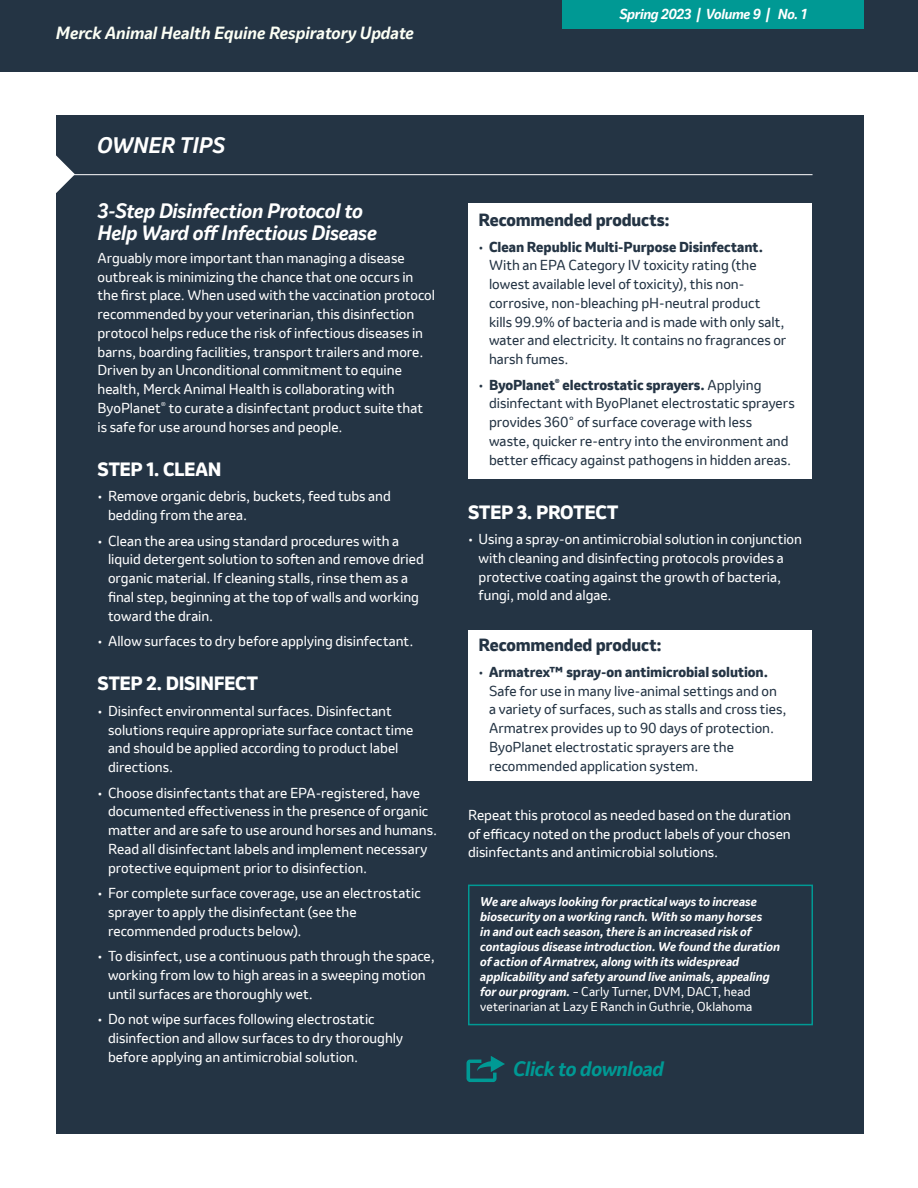
<style>
.page{position:relative;width:918px;height:1188px;background:#fff}
.page>*{position:absolute;margin:0;border:0;box-sizing:border-box;transform-origin:0 0}
.t1{font:italic 700 21px "Invention";color:#fff}
.t2{font:italic 700 19.5px/22.5px "Invention";letter-spacing:-.01em;color:#fff}
.t3{font:italic 700 19.5px "Invention";letter-spacing:-.015em;color:#009994}
.t4{font:800 18px "Invention";letter-spacing:-.015em;color:#fff}
.t5{font:italic 700 16.5px "Invention";color:#fcfff5}
.t6{font:800 16.5px "Invention";letter-spacing:-.01em;color:#243444}
.t7{font:13.5px/18.8px "Invention";color:#fff}
.t8{font:13.5px/18.8px "Invention";color:#243444}
.t9{font:italic 700 13.5px "Invention";letter-spacing:-.02em;color:#fff}
.t10{font:italic 700 12px/15px "Invention";color:#fff}
.s1{font-weight:800}
.s2{font-weight:400;font-style:normal}
</style>
<div class="page">
<div style="left:0;top:0;width:918px;height:72px;background:#243444"></div>
<div style="left:562px;top:0;width:302px;height:28px;background:#009994"></div>
<div style="left:56px;top:115px;width:808px;height:1019px;background:#243444"></div>
<hr style="left:32px;top:174px;width:781px;height:1px;background:#fff">
<div style="left:469px;top:630px;width:343px;height:151px;background:#fff"></div>
<div style="left:469px;top:203px;width:343px;height:275px;background:#fff"></div>
<svg style="left:56px;top:155px;width:19px;height:38px"></svg>
<svg style="left:466px;top:1056px;width:39px;height:26px"></svg>
<div style="left:468px;top:885px;width:345px;height:140px;border:2px solid #009994"></div>
<p class="t5" style="left:56px;top:21px;width:360px">Merck Animal Health Equine Respiratory Update</p>
<p class="t9" style="left:619px;top:4px;width:189px">Spring 2023 | Volume 9 | No. 1</p>
<h1 class="t1" style="left:97px;top:130px;width:130px">OWNER TIPS</h1>
<h2 class="t2" style="left:98px;top:199px;width:281px">3-Step Disinfection Protocol to<br>Help Ward off Infectious Disease</h2>
<p class="t7" style="left:98px;top:248px;width:339px">Arguably more important than managing a disease outbreak is minimizing the chance that one occurs in the first place. When used with the vaccination protocol recommended by your veterinarian, this disinfection protocol helps reduce the risk of infectious diseases in barns, boarding facilities, transport trailers and more.<br>Driven by an Unconditional commitment to equine health, Merck Animal Health is collaborating with ByoPlanet<sup>®</sup> to curate a disinfectant product suite that is safe for use around horses and people.</p>
<h3 class="t4" style="left:98px;top:456px;width:126px">STEP 1. CLEAN</h3>
<p class="t7" style="left:108px;top:487px;width:284px;text-indent:-11px">• Remove organic debris, buckets, feed tubs and bedding from the area.</p>
<p class="t7" style="left:108px;top:531px;width:317px;text-indent:-11px">• Clean the area using standard procedures with a liquid detergent solution to soften and remove dried organic material. If cleaning stalls, rinse them as a final step, beginning at the top of walls and working toward the drain.</p>
<p class="t7" style="left:98px;top:632px;width:317px">• Allow surfaces to dry before applying disinfectant.</p>
<h3 class="t4" style="left:98px;top:670px;width:162px">STEP 2. DISINFECT</h3>
<p class="t7" style="left:108px;top:701px;width:307px;text-indent:-11px">• Disinfect environmental surfaces. Disinfectant solutions require appropriate surface contact time and should be applied according to product label directions.</p>
<p class="t7" style="left:108px;top:783px;width:331px;text-indent:-11px">• Choose disinfectants that are EPA-registered, have documented effectiveness in the presence of organic matter and are safe to use around horses and humans.<br>Read all disinfectant labels and implement necessary protective equipment prior to disinfection.</p>
<p class="t7" style="left:108px;top:884px;width:314px;text-indent:-11px">• For complete surface coverage, use an electrostatic sprayer to apply the disinfectant (see the recommended products below).</p>
<p class="t7" style="left:108px;top:947px;width:328px;text-indent:-11px">• To disinfect, use a continuous path through the space, working from low to high areas in a sweeping motion until surfaces are thoroughly wet.</p>
<p class="t7" style="left:108px;top:1010px;width:297px;text-indent:-11px">• Do not wipe surfaces following electrostatic disinfection and allow surfaces to dry thoroughly before applying an antimicrobial solution.</p>
<p class="t6" style="left:478px;top:208px;width:193px">Recommended products:</p>
<p class="t8" style="left:489px;top:237px;width:299px;text-indent:-11px">• <span class="s1">Clean Republic Multi-Purpose Disinfectant.<br></span>With an EPA Category IV toxicity rating (the lowest available level of toxicity), this non&shy;corrosive, non-bleaching pH-neutral product kills 99.9% of bacteria and is made with only salt, water and electricity. It contains no fragrances or harsh fumes.</p>
<p class="t8" style="left:489px;top:375px;width:307px;text-indent:-11px">• <span class="s1">ByoPlanet</span><sup>®</sup> <span class="s1">electrostatic sprayers.</span> Applying disinfectant with ByoPlanet electrostatic sprayers provides 360° of surface coverage with less waste, quicker re-entry into the environment and better efficacy against pathogens in hidden areas.</p>
<h3 class="t4" style="left:468px;top:499px;width:152px">STEP 3. PROTECT</h3>
<p class="t7" style="left:479px;top:530px;width:325px;text-indent:-11px">• Using a spray-on antimicrobial solution in conjunction with cleaning and disinfecting protocols provides a protective coating against the growth of bacteria, fungi, mold and algae.</p>
<p class="t6" style="left:478px;top:633px;width:185px">Recommended product:</p>
<p class="t8" style="left:489px;top:662px;width:299px;text-indent:-11px">• <span class="s1">Armatrex™ spray-on antimicrobial solution.<br></span>Safe for use in many live-animal settings and on a variety of surfaces, such as stalls and cross ties, Armatrex provides up to 90 days of protection.<br>ByoPlanet electrostatic sprayers are the recommended application system.</p>
<p class="t7" style="left:468px;top:805px;width:325px;text-align:justify">Repeat this protocol as needed based on the duration of efficacy noted on the product labels of your chosen disinfectants and antimicrobial solutions.</p>
<p class="t10" style="left:480px;top:894px;width:301px">We are always looking for practical ways to increase biosecurity on a working ranch. With so many horses<br>in and out each season, there is an increased risk of contagious disease introduction. We found the duration of action of Armatrex, along with its widespread applicability and safety around live animals, appealing for our program. <span class="s2">– Carly Turner, DVM, DACT, head veterinarian at Lazy E Ranch in Guthrie, Oklahoma</span></p>
<h2 class="t3" style="left:513px;top:1054px;width:152px">Click to download</h2>
</div>
